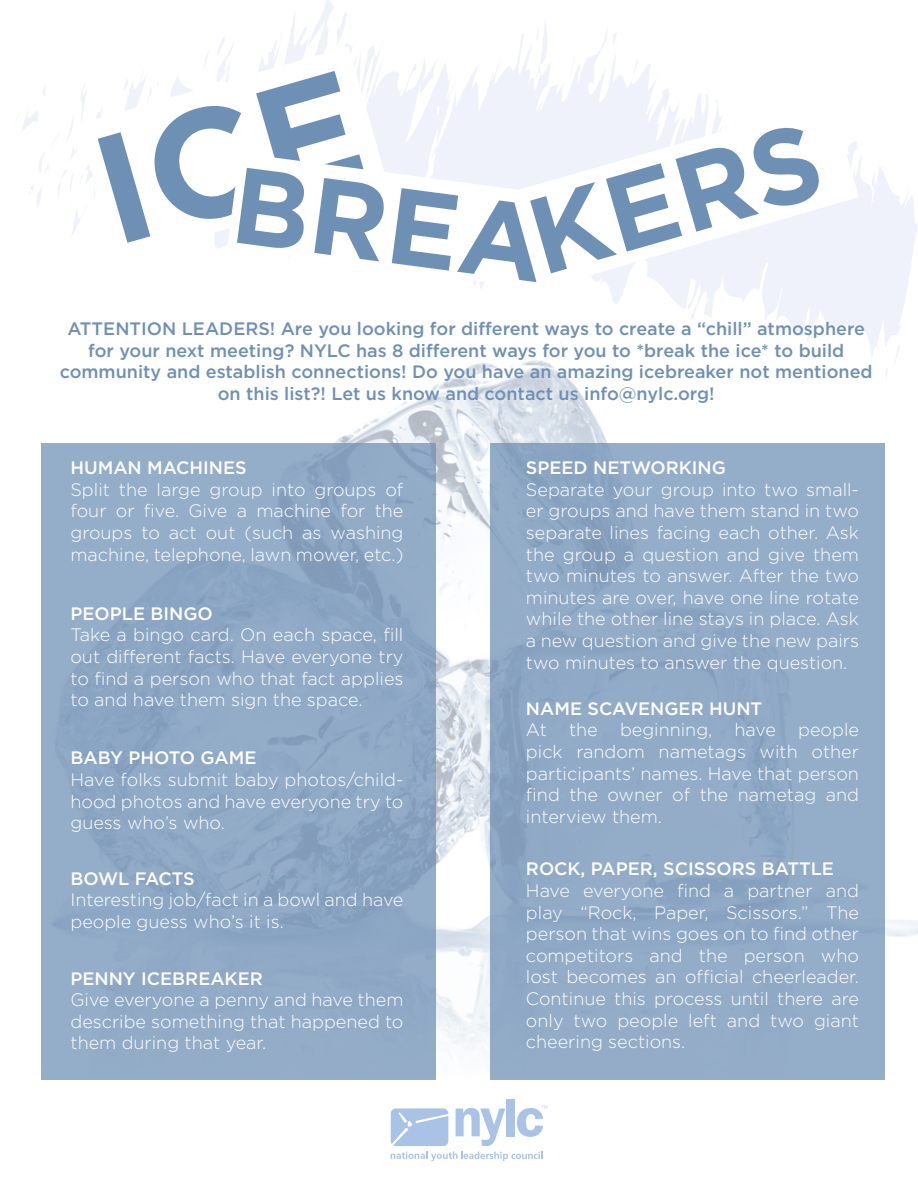
<style>
.page{position:relative;width:918px;height:1188px;background:#fff}
.page>*{position:absolute;margin:0;border:0;box-sizing:border-box;transform-origin:0 0}
.t1{font:700 108px "Gotham";color:#6f90b5}
.t2{font:300 18px/21.6px "Gotham";color:#fff;text-align:justify}
.t3{font:500 18px/21.6px "Gotham";color:#6f90b5}
.t4{font:500 18px "Gotham";color:#fff}
</style>
<div class="page">
<img style="left:335px;top:363px;width:583px;height:714px">
<svg style="left:232px;top:0;width:686px;height:363px"></svg>
<svg style="left:451px;top:76px;width:5px;height:19px"></svg>
<svg style="left:631px;top:59px;width:8px;height:22px"></svg>
<svg style="left:280px;top:30px;width:2px;height:11px"></svg>
<svg style="left:16px;top:87px;width:63px;height:149px"></svg>
<svg style="left:219px;top:37px;width:6px;height:10px"></svg>
<svg style="left:333px;top:12px;width:14px;height:35px"></svg>
<svg style="left:886px;top:342px;width:15px;height:39px"></svg>
<svg style="left:536px;top:25px;width:3px;height:16px"></svg>
<svg style="left:565px;top:55px;width:10px;height:26px"></svg>
<svg style="left:612px;top:32px;width:5px;height:14px"></svg>
<svg style="left:79px;top:47px;width:309px;height:201px"></svg>
<svg style="left:227px;top:153px;width:291px;height:136px"></svg>
<svg style="left:518px;top:100px;width:341px;height:189px"></svg>
<div style="left:506px;top:1099px;width:8px;height:37px;background:#a9c2e5"></div>
<svg style="left:391px;top:1106px;width:156px;height:55px"></svg>
<div style="left:41px;top:443px;width:395px;height:636px;background:#91aac7"></div>
<div style="left:491px;top:443px;width:394px;height:636px;background:#93acc8"></div>
<svg style="left:98px;top:71px;width:267px;height:172px"></svg>
<h1 class="t1" style="left:515px;top:179px;width:300px;rotate:-16deg">KERS</h1>
<h1 class="t1" style="left:242px;top:141px;width:315px;rotate:8deg">BREA</h1>
<p class="t3" style="left:88px;top:318px;width:778px;text-indent:182px">! Are you looking for different ways to create a “chill” atmosphere for your next meeting? NYLC</p>
<p class="t3" style="left:67px;top:318px;width:14px">ATTENT</p>
<p class="t3" style="left:141px;top:318px;width:54px">ION LEADERS</p>
<p class="t3" style="left:356px;top:339px;width:490px">has 8 different ways for you to *break the ice* to build</p>
<p class="t3" style="left:60px;top:361px;width:815px">community and establish connections! Do you have an amazing icebreaker not mentioned</p>
<p class="t3" style="left:218px;top:382px;width:498px">on this list?! Let us know and contact us info@nylc.org!</p>
<p class="t4" style="left:70px;top:458px;width:178px">Human Machi nes</p>
<p class="t2" style="left:70px;top:478px;width:335px">Split the large group into groups of four or five. Give a machine for the groups to act out (such as washing machine, telephone, lawn mower, etc.)</p>
<p class="t4" style="left:70px;top:603px;width:144px">People Bi ngo</p>
<p class="t2" style="left:70px;top:624px;width:335px">Take a bingo card. On each space, fill out different facts. Have everyone try to find a person who that fact applies to and have them sign the space.</p>
<p class="t4" style="left:70px;top:748px;width:187px">Baby Ph oto Game</p>
<p class="t2" style="left:70px;top:768px;width:335px">Have folks submit baby photos/child&shy;hood photos and have everyone try to guess who’s who.</p>
<p class="t4" style="left:70px;top:868px;width:126px">Bowl Facts</p>
<p class="t2" style="left:70px;top:889px;width:335px">Interesting job/fact in a bowl and have people guess who’s it is.</p>
<p class="t4" style="left:70px;top:968px;width:194px">Penny Icebreaker</p>
<p class="t2" style="left:70px;top:989px;width:335px">Give everyone a penny and have them describe something that happened to them during that year.</p>
<p class="t4" style="left:526px;top:458px;width:199px">Speed N etworki ng</p>
<p class="t2" style="left:526px;top:478px;width:335px">Separate your group into two small&shy;er groups and have them stand in two separate lines facing each other. Ask the group a question and give them two minutes to answer. After the two minutes are over, have one line rotate while the other line stays in place. Ask a new question and give the new pairs two minutes to answer the question.</p>
<p class="t4" style="left:526px;top:698px;width:238px">Name Scavenger Hunt</p>
<p class="t2" style="left:526px;top:719px;width:335px">At the beginning, have people pick random nametags with other participants’ names. Have that person find the owner of the nametag and interview them.</p>
<p class="t4" style="left:526px;top:859px;width:309px">Rock, Paper, Scissors Battle</p>
<p class="t2" style="left:526px;top:880px;width:335px">Have everyone find a partner and play “Rock, Paper, Scissors.” The person that wins goes on to find other competitors and the person who lost becomes an official cheerleader.<br>Continue this process until there are only two people left and two giant cheering sections.</p>
</div>
